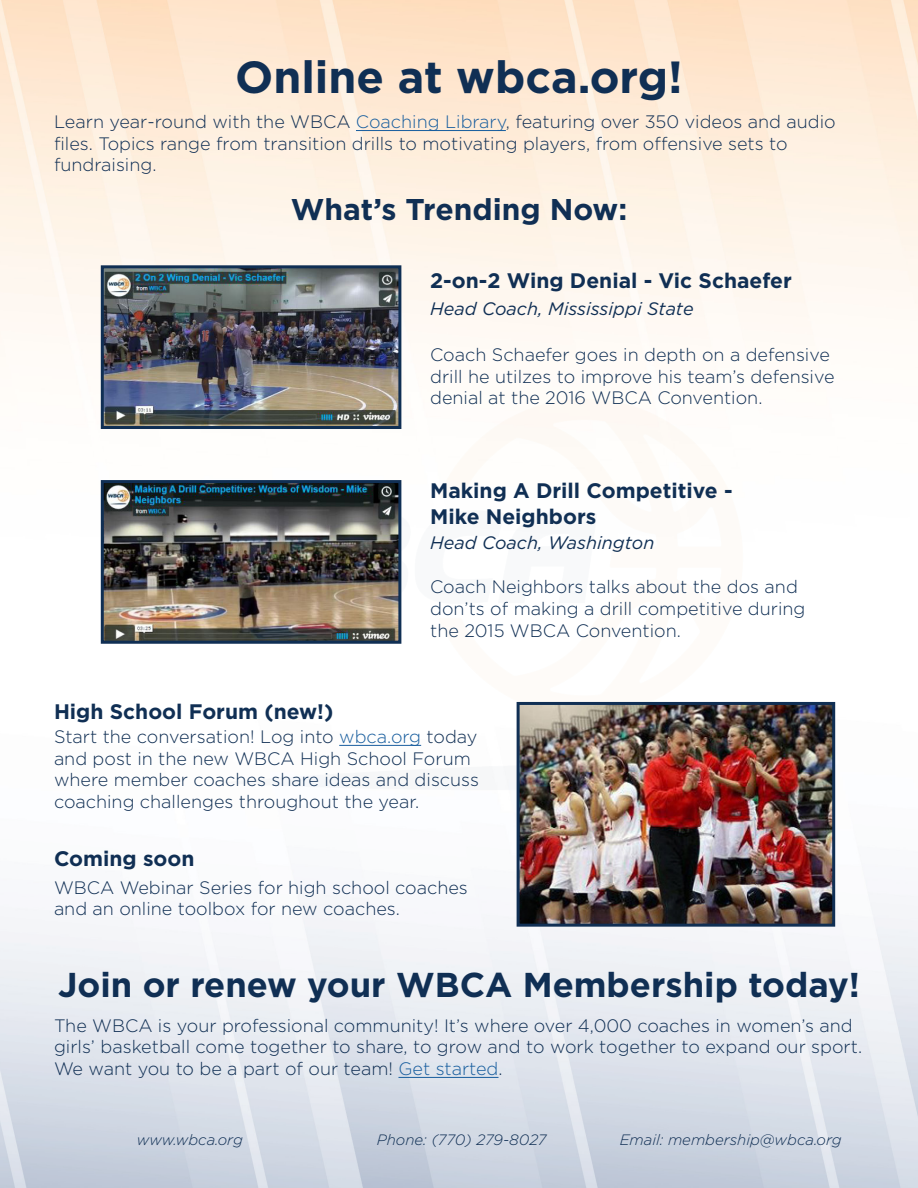
<style>
.page{position:relative;width:918px;height:1188px;background:#fff}
.page>*{position:absolute;margin:0;border:0;box-sizing:border-box;transform-origin:0 0}
.t1{font:700 45px "Gotham";color:#102f54}
.t2{font:700 34.5px "Gotham";color:#102f54}
.t3{font:700 30px "Gotham";color:#102f54}
.t4{font:700 21px "Gotham";color:#102f54}
.t5{font:300 18px/21.6px "Gotham";color:#102f54}
.t6{font:italic 18px "Gotham";color:#102f54}
.t7{font:italic 300 15px "Gotham";color:#102f54}
.s1{color:#175d9e}
</style>
<div class="page">
<img style="left:0;top:0;width:918px;height:1188px">
<img style="left:136px;top:360px;width:646px;height:468px">
<img style="left:105px;top:269px;width:292px;height:156px">
<div style="left:101px;top:265px;width:300px;height:164px;border:3px solid #102f54"></div>
<hr style="left:356px;top:130px;width:150px;height:1px;background:#175d9e">
<img style="left:105px;top:484px;width:292px;height:156px">
<div style="left:101px;top:480px;width:300px;height:164px;border:3px solid #102f54"></div>
<hr style="left:398px;top:1077px;width:101px;height:1px;background:#175d9e">
<hr style="left:339px;top:745px;width:82px;height:1px;background:#175d9e">
<img style="left:521px;top:706px;width:310px;height:217px">
<div style="left:517px;top:702px;width:318px;height:225px;border:3px solid #102f54"></div>
<p class="t1" style="left:235px;top:51px;width:449px">Online at wbca.org!</p>
<p class="t5" style="left:54px;top:111px;width:783px">Learn year-round with the WBCA <span class="s1">Coaching Library</span>, featuring over 350 videos and audio files. Topics range from transition drills to motivating players, from offensive sets to fundraising.</p>
<p class="t3" style="left:291px;top:192px;width:338px">What’s Trending Now:</p>
<p class="t4" style="left:430px;top:268px;width:363px">2-on-2 Wing Denial - Vic Schaefer</p>
<p class="t6" style="left:430px;top:299px;width:265px">Head Coach, Mississippi State</p>
<p class="t5" style="left:430px;top:344px;width:406px">Coach Schaefer goes in depth on a defensive drill he utilzes to improve his team’s defensive denial at the 2016 WBCA Convention.</p>
<p class="t4" style="left:430px;top:479px;width:304px">Making A Drill Competitive -</p>
<p class="t4" style="left:430px;top:504px;width:168px">Mike Neighbors</p>
<p class="t6" style="left:430px;top:533px;width:226px">Head Coach, Washington</p>
<p class="t4" style="left:54px;top:699px;width:281px">High School Forum (new!)</p>
<p class="t5" style="left:430px;top:576px;width:377px">Coach Neighbors talks about the dos and don’ts of making a drill competitive during the 2015 WBCA Convention.</p>
<p class="t5" style="left:54px;top:726px;width:426px">Start the conversation! Log into <span class="s1">wbca.org</span> today and post in the new WBCA High School Forum where member coaches share ideas and discuss coaching challenges throughout the year.</p>
<p class="t4" style="left:54px;top:846px;width:142px">Coming soon</p>
<p class="t5" style="left:54px;top:876px;width:415px">WBCA Webinar Series for high school coaches and an online toolbox for new coaches.</p>
<p class="t2" style="left:58px;top:965px;width:803px">Join or renew your WBCA Membership today!</p>
<p class="t5" style="left:54px;top:1014px;width:810px">The WBCA is your professional community! It’s where over 4,000 coaches in women’s and girls’ basketball come together to share, to grow and to work together to expand our sport.<br>We want you to be a part of our team! <span class="s1">Get started</span>.</p>
<p class="t7" style="left:137px;top:1131px;width:108px">www.wbca.org</p>
<p class="t7" style="left:377px;top:1131px;width:171px">Phone: (770) 279-8027</p>
<p class="t7" style="left:620px;top:1131px;width:223px">Email: membership@wbca.org</p>
</div>
